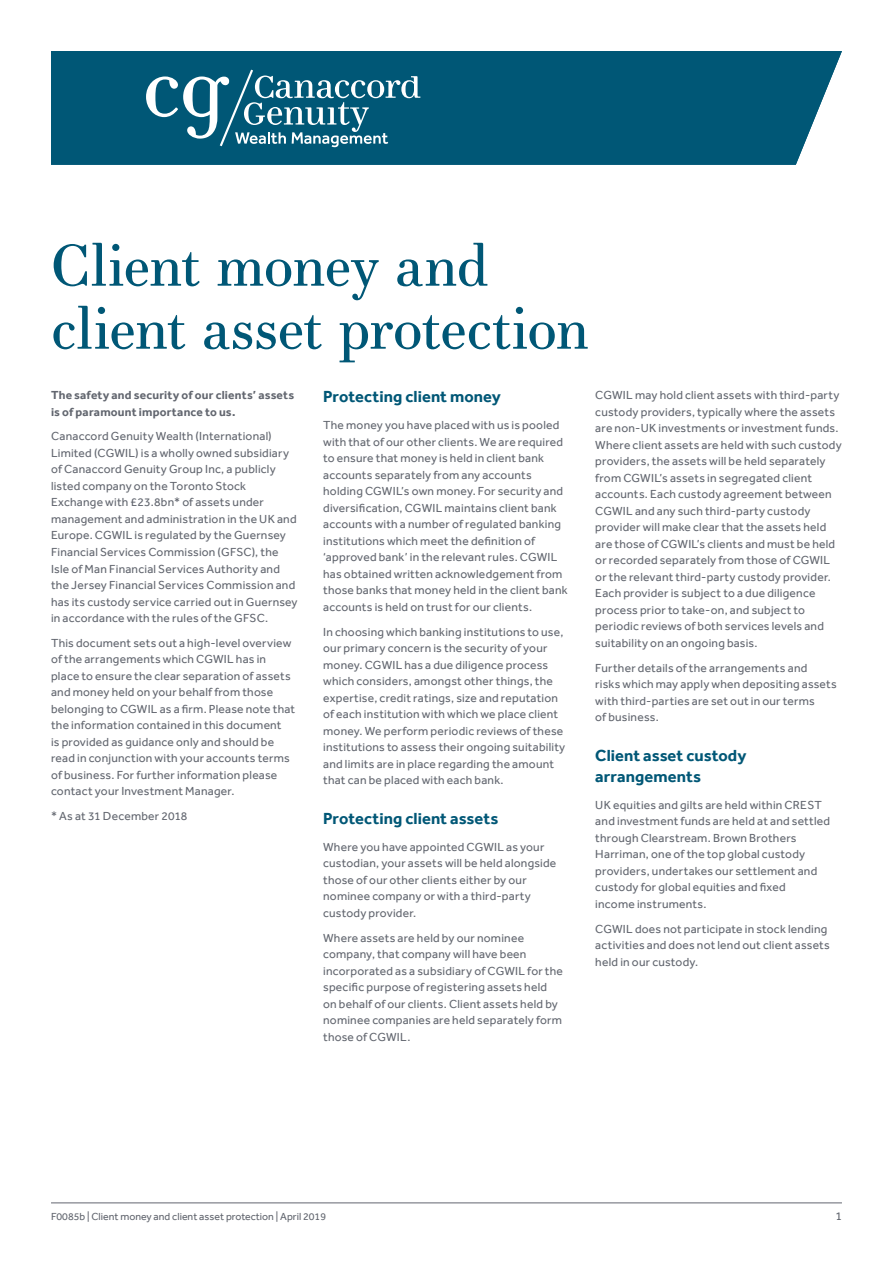
<style>
.page{position:relative;width:893px;height:1263px;background:#fff}
.page>*{position:absolute;margin:0;border:0;box-sizing:border-box;transform-origin:0 0}
.t1{font:57px/63px "Essonnes Text";letter-spacing:-.015em;color:#005776}
.t2{font:700 16.5px/21px "Effra";letter-spacing:.005em;color:#005776}
.t3{font:12px/16.5px "Effra";letter-spacing:.02em;color:#62666f}
.t4{font:700 12px/16.5px "Effra";letter-spacing:.015em;color:#62666f}
.t5{font:10.5px "Effra";color:#62666f}
</style>
<div class="page">
<div style="left:51px;top:51px;width:791px;height:114px;background:#005776"></div>
<svg style="left:146px;top:70px;width:274px;height:77px;background:#337891"></svg>
<hr style="left:51px;top:1202px;width:791px;height:1px;background:#62666f">
<h1 class="t1" style="left:51px;top:233px;width:540px">Client money and client asset protection</h1>
<p class="t4" style="left:51px;top:387px;width:245px">The safety and security of our clients’ assets is of paramount importance to us.</p>
<p class="t3" style="left:51px;top:428px;width:248px">Canaccord Genuity Wealth (International)<br>Limited (CGWIL) is a wholly owned subsidiary of Canaccord Genuity Group Inc, a publicly listed company on the Toronto Stock Exchange with £23.8bn* of assets under management and administration in the UK and Europe. CGWIL is regulated by the Guernsey Financial Services Commission (GFSC), the Isle of Man Financial Services Authority and the Jersey Financial Services Commission and has its custody service carried out in Guernsey in accordance with the rules of the GFSC.</p>
<p class="t3" style="left:51px;top:634px;width:246px">This document sets out a high-level overview of the arrangements which CGWIL has in place to ensure the clear separation of assets and money held on your behalf from those belonging to CGWIL as a firm. Please note that the information contained in this document<br>is provided as guidance only and should be read in conjunction with your accounts terms of business. For further information please contact your Investment Manager.</p>
<p class="t3" style="left:51px;top:808px;width:138px">* As at 31 December 2018</p>
<p class="t3" style="left:595px;top:387px;width:248px">CGWIL may hold client assets with third-party custody providers, typically where the assets are non-UK investments or investment funds.<br>Where client assets are held with such custody providers, the assets will be held separately from CGWIL’s assets in segregated client accounts. Each custody agreement between CGWIL and any such third-party custody provider will make clear that the assets held are those of CGWIL’s clients and must be held or recorded separately from those of CGWIL or the relevant third-party custody provider.<br>Each provider is subject to a due diligence process prior to take-on, and subject to periodic reviews of both services levels and suitability on an ongoing basis.</p>
<p class="t3" style="left:595px;top:659px;width:243px">Further details of the arrangements and<br>risks which may apply when depositing assets with third-parties are set out in our terms<br>of business.</p>
<h2 class="t2" style="left:595px;top:744px;width:153px">Client asset custody arrangements</h2>
<p class="t3" style="left:595px;top:796px;width:236px">UK equities and gilts are held within CREST and investment funds are held at and settled through Clearstream. Brown Brothers Harriman, one of the top global custody providers, undertakes our settlement and custody for global equities and fixed<br>income instruments.</p>
<p class="t3" style="left:595px;top:920px;width:236px">CGWIL does not participate in stock lending activities and does not lend out client assets held in our custody.</p>
<h2 class="t2" style="left:323px;top:386px;width:179px">Protecting client money</h2>
<p class="t3" style="left:323px;top:417px;width:246px">The money you have placed with us is pooled with that of our other clients. We are required to ensure that money is held in client bank accounts separately from any accounts holding CGWIL’s own money. For security and diversification, CGWIL maintains client bank accounts with a number of regulated banking institutions which meet the definition of ‘approved bank’ in the relevant rules. CGWIL has obtained written acknowledgement from those banks that money held in the client bank accounts is held on trust for our clients.</p>
<p class="t3" style="left:323px;top:623px;width:244px">In choosing which banking institutions to use, our primary concern is the security of your money. CGWIL has a due diligence process which considers, amongst other things, the expertise, credit ratings, size and reputation of each institution with which we place client money. We perform periodic reviews of these institutions to assess their ongoing suitability and limits are in place regarding the amount that can be placed with each bank.</p>
<h2 class="t2" style="left:323px;top:807px;width:177px">Protecting client assets</h2>
<p class="t3" style="left:323px;top:838px;width:235px">Where you have appointed CGWIL as your custodian, your assets will be held alongside those of our other clients either by our nominee company or with a third-party custody provider.</p>
<p class="t3" style="left:323px;top:929px;width:241px">Where assets are held by our nominee company, that company will have been incorporated as a subsidiary of CGWIL for the specific purpose of registering assets held on behalf of our clients. Client assets held by nominee companies are held separately form those of CGWIL.</p>
<p class="t5" style="left:51px;top:1210px;width:277px">F0085b | Client money and client asset protection | April 2019</p>
<p class="t3" style="left:835px;top:1208px;width:8px">1</p>
</div>
